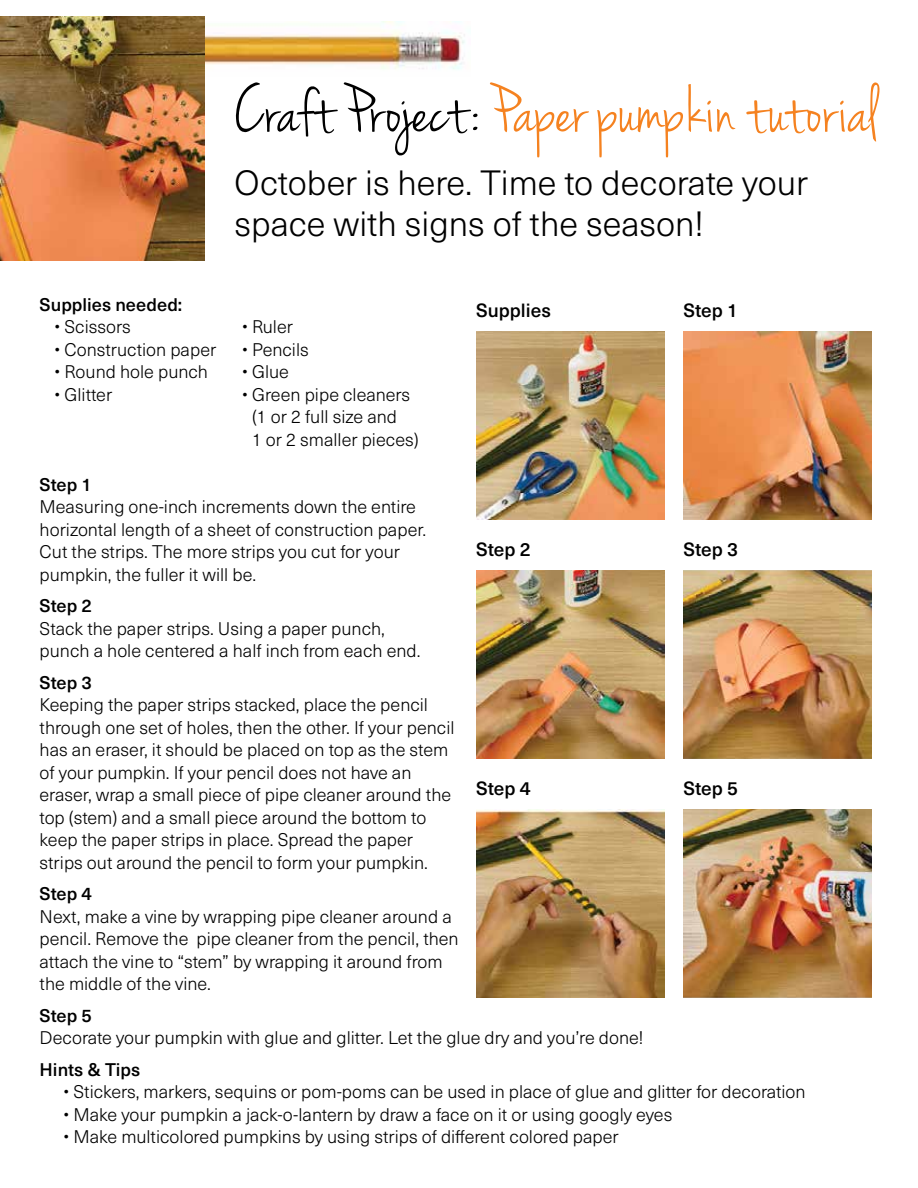
<style>
.page{position:relative;width:918px;height:1188px;background:#fff}
.page>*{position:absolute;margin:0;border:0;box-sizing:border-box;transform-origin:0 0}
.t1{font:70.5px "Jenna Sue";color:#f58220}
.t2{font:300 34.5px/41.4px "Neue Haas Unica W1 G";color:#000}
.t3{font:500 18.9px "Neue Haas Unica W1 G";color:#000}
.t4{font:300 18px/22.5px "Neue Haas Unica W1 G";color:#000}
.t5{font:500 18px "Neue Haas Unica W1 G";color:#000}
.s1{color:#000}
</style>
<div class="page">
<img style="left:204px;top:21px;width:261px;height:55px">
<img style="left:0;top:16px;width:204px;height:245px">
<img style="left:476px;top:331px;width:188px;height:189px">
<img style="left:683px;top:331px;width:189px;height:189px">
<img style="left:476px;top:570px;width:188px;height:188px">
<img style="left:683px;top:570px;width:189px;height:188px">
<img style="left:476px;top:809px;width:188px;height:188px">
<img style="left:683px;top:809px;width:189px;height:188px">
<h1 class="t1" style="left:235px;top:71px;width:645px"><span class="s1">Craft Project:</span> Paper pumpkin tutorial</h1>
<h2 class="t2" style="left:235px;top:160px;width:575px">October is here. Time to decorate your space with signs of the season!</h2>
<p class="t5" style="left:40px;top:291px;width:144px">Supplies needed:</p>
<p class="t4" style="left:55px;top:315px;width:78px">• Scissors</p>
<p class="t4" style="left:242px;top:315px;width:52px">• Ruler</p>
<p class="t4" style="left:55px;top:337px;width:163px">• Construction paper</p>
<p class="t4" style="left:242px;top:337px;width:68px">• Pencils</p>
<p class="t4" style="left:55px;top:360px;width:155px">• Round hole punch</p>
<p class="t4" style="left:242px;top:360px;width:48px">• Glue</p>
<p class="t4" style="left:55px;top:382px;width:59px">• Glitter</p>
<p class="t4" style="left:252px;top:382px;width:168px;text-indent:-10px">• Green pipe cleaners (1 or 2 full size and<br>1 or 2 smaller pieces)</p>
<p class="t5" style="left:40px;top:471px;width:54px">Step 1</p>
<p class="t4" style="left:40px;top:495px;width:388px">Measuring one-inch increments down the entire horizontal length of a sheet of construction paper.<br>Cut the strips. The more strips you cut for your pumpkin, the fuller it will be.</p>
<p class="t5" style="left:40px;top:592px;width:54px">Step 2</p>
<p class="t4" style="left:40px;top:616px;width:382px">Stack the paper strips. Using a paper punch, punch a hole centered a half inch from each end.</p>
<p class="t5" style="left:40px;top:669px;width:54px">Step 3</p>
<p class="t4" style="left:40px;top:693px;width:416px">Keeping the paper strips stacked, place the pencil through one set of holes, then the other. If your pencil has an eraser, it should be placed on top as the stem of your pumpkin. If your pencil does not have an eraser, wrap a small piece of pipe cleaner around the top (stem) and a small piece around the bottom to keep the paper strips in place. Spread the paper strips out around the pencil to form your pumpkin.</p>
<p class="t5" style="left:40px;top:880px;width:54px">Step 4</p>
<p class="t4" style="left:40px;top:904px;width:421px">Next, make a vine by wrapping pipe cleaner around a pencil. Remove the pipe cleaner from the pencil, then attach the vine to “stem” by wrapping it around from the middle of the vine.</p>
<p class="t5" style="left:40px;top:1002px;width:54px">Step 5</p>
<p class="t4" style="left:40px;top:1026px;width:605px">Decorate your pumpkin with glue and glitter. Let the glue dry and you’re done!</p>
<p class="t5" style="left:40px;top:1056px;width:102px">Hints &amp; Tips</p>
<p class="t4" style="left:64px;top:1080px;width:744px">• Stickers, markers, sequins or pom-poms can be used in place of glue and glitter for decoration</p>
<p class="t4" style="left:64px;top:1102px;width:610px">• Make your pumpkin a jack-o-lantern by draw a face on it or using googly eyes</p>
<p class="t4" style="left:64px;top:1125px;width:557px">• Make multicolored pumpkins by using strips of different colored paper</p>
<p class="t3" style="left:476px;top:296px;width:76px">Supplies</p>
<p class="t3" style="left:683px;top:296px;width:56px">Step 1</p>
<p class="t3" style="left:476px;top:535px;width:56px">Step 2</p>
<p class="t3" style="left:683px;top:535px;width:56px">Step 3</p>
<p class="t3" style="left:476px;top:774px;width:56px">Step 4</p>
<p class="t3" style="left:683px;top:774px;width:56px">Step 5</p>
</div>
